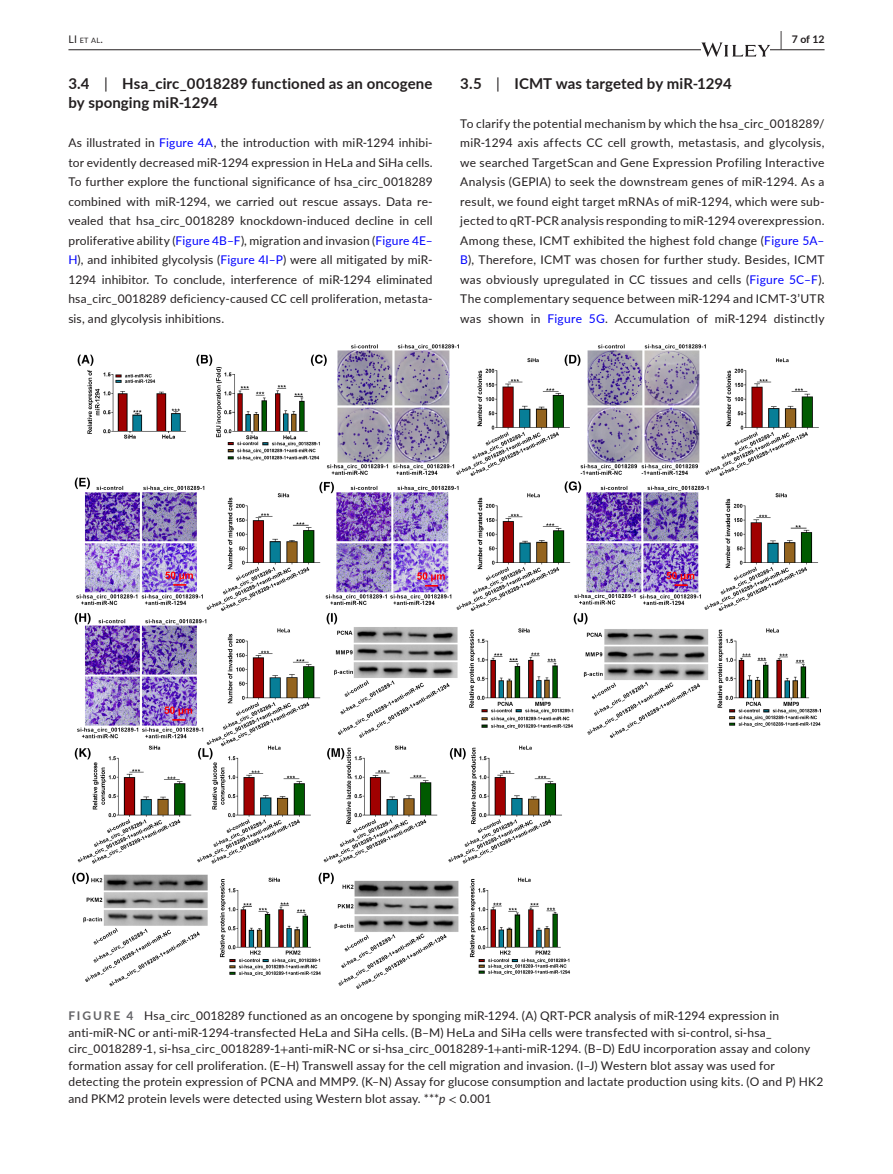
<style>
.page{position:relative;width:893px;height:1174px;background:#fff}
.page>*{position:absolute;margin:0;border:0;box-sizing:border-box;transform-origin:0 0}
.t1{font:700 15px/19.5px "Lato";letter-spacing:.005em;color:#231f20}
.t2{font:12px/19.5px "Lato";letter-spacing:.015em;color:#231f20;text-align:justify}
.t3{font:700 10.5px "Lato";color:#231f20}
.t4{font:7.35px "Lato";color:#231f20}
.s1{font-size:10.5px}
.s2{font-size:19.5px}
.s3{font-weight:400}
.s4{color:#00f}
.s5{font-weight:700;color:#636366}
.s6{font-family:"STIX"}
.s7{font-style:italic}
</style>
<div class="page">
<hr style="left:68px;top:49px;width:756px;height:1px;background:#231f20">
<svg style="left:701px;top:42px;width:69px;height:15px"></svg>
<img style="left:72px;top:345px;width:749px;height:643px">
<p class="t4" style="left:68px;top:35px;width:36px"><span class="s1">LI</span> et al<span class="s1">.</span></p>
<p class="t3" style="left:780px;top:31px;width:46px"><span class="s2">|</span> 7 of 12</p>
<p class="t1" style="left:68px;top:73px;width:365px">3.4 <span class="s3">|</span> Hsa_circ_0018289 functioned as an oncogene by sponging miR-1294</p>
<p class="t2" style="left:68px;top:132px;width:366px">As illustrated in <span class="s4">Figure 4A</span>, the introduction with miR-1294 inhibi&shy;tor evidently decreased miR-1294 expression in HeLa and SiHa cells.<br>To further explore the functional significance of hsa_circ_0018289 combined with miR-1294, we carried out rescue assays. Data re&shy;vealed that hsa_circ_0018289 knockdown-induced decline in cell proliferative ability (<span class="s4">Figure 4B–F</span>), migration and invasion (<span class="s4">Figure 4E– H</span>), and inhibited glycolysis (<span class="s4">Figure 4I–P</span>) were all mitigated by miR-1294 inhibitor. To conclude, interference of miR-1294 eliminated hsa_circ_0018289 deficiency-caused CC cell proliferation, metasta&shy;sis, and glycolysis inhibitions.</p>
<p class="t1" style="left:460px;top:73px;width:273px">3.5 <span class="s3">|</span> ICMT was targeted by miR-1294</p>
<p class="t2" style="left:460px;top:113px;width:366px">To clarify the potential mechanism by which the hsa_circ_0018289/ miR-1294 axis affects CC cell growth, metastasis, and glycolysis, we searched TargetScan and Gene Expression Profiling Interactive Analysis (GEPIA) to seek the downstream genes of miR-1294. As a result, we found eight target mRNAs of miR-1294, which were sub&shy;jected to qRT-PCR analysis responding to miR-1294 overexpression.<br>Among these, ICMT exhibited the highest fold change (<span class="s4">Figure 5A– B</span>), Therefore, ICMT was chosen for further study. Besides, ICMT was obviously upregulated in CC tissues and cells (<span class="s4">Figure 5C–F</span>).<br>The complementary sequence between miR-1294 and ICMT-3’UTR was shown in <span class="s4">Figure 5G</span>. Accumulation of miR-1294 distinctly</p>
<p class="t2" style="left:68px;top:1007px;width:757px;line-height:16.5px;text-align:left"><span class="s5">FIGURE 4</span> Hsa_circ_0018289 functioned as an oncogene by sponging miR-1294. (A) QRT-PCR analysis of miR-1294 expression in anti-miR-NC or anti-miR-1294-transfected HeLa and SiHa cells. (B–M) HeLa and SiHa cells were transfected with si-control, si-hsa_ circ_0018289-1, si-hsa_circ_0018289-1<span class="s6">+</span>anti-miR-NC or si-hsa_circ_0018289-1<span class="s6">+</span>anti-miR-1294. (B–D) EdU incorporation assay and colony formation assay for cell proliferation. (E–H) Transwell assay for the cell migration and invasion. (I–J) Western blot assay was used for detecting the protein expression of PCNA and MMP9. (K–N) Assay for glucose consumption and lactate production using kits. (O and P) HK2 and PKM2 protein levels were detected using Western blot assay. ***<span class="s7">p</span> <span class="s6">&lt;</span> 0.001</p>
</div>
